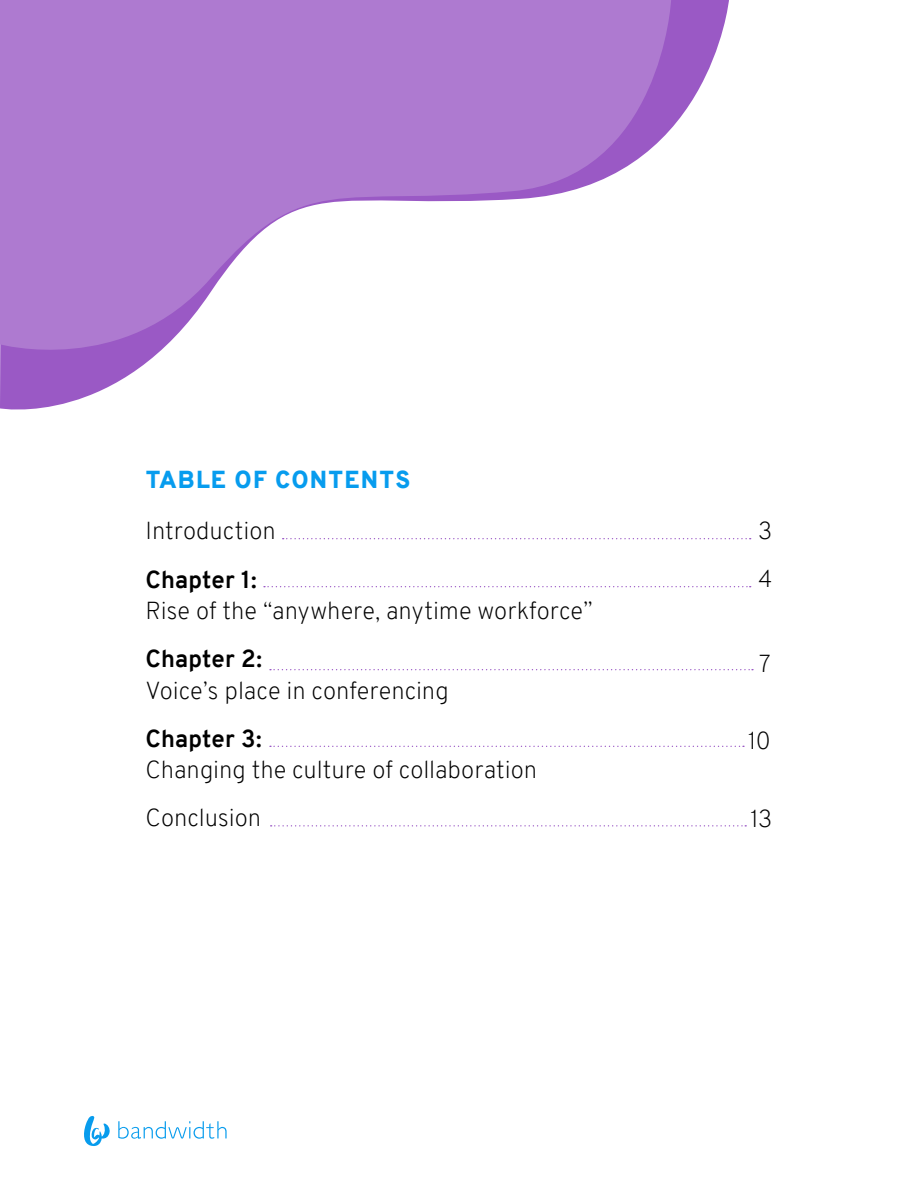
<style>
.page{position:relative;width:918px;height:1188px;background:#fff}
.page>*{position:absolute;margin:0;border:0;box-sizing:border-box;transform-origin:0 0}
.t1{font:200 24px/48.2px "Overpass";color:#000}
.t2{font:700 24px "Overpass";letter-spacing:.005em;color:#000}
.t3{font:900 24px "Overpass";letter-spacing:.05em;color:#079cee}
</style>
<div class="page">
<svg style="left:283px;top:538px;width:468px;height:1px"></svg>
<svg style="left:271px;top:825px;width:475px;height:2px"></svg>
<svg style="left:264px;top:586px;width:487px;height:1px"></svg>
<svg style="left:270px;top:669px;width:483px;height:1px"></svg>
<svg style="left:270px;top:746px;width:474px;height:1px"></svg>
<svg style="left:0;top:0;width:729px;height:410px"></svg>
<svg style="left:0;top:0;width:671px;height:378px;fill:#ae7ad0"></svg>
<svg style="left:118px;top:1121px;width:109px;height:18px"></svg>
<svg style="left:84px;top:1116px;width:26px;height:30px"></svg>
<p class="t3" style="left:146px;top:462px;width:266px">TABLE OF CONTENTS</p>
<p class="t1" style="left:146px;top:507px;width:132px">Introduction</p>
<p class="t2" style="left:146px;top:562px;width:113px">Chapter 1:</p>
<p class="t1" style="left:146px;top:587px;width:449px">Rise of the “anywhere, anytime workforce”</p>
<p class="t2" style="left:146px;top:642px;width:118px">Chapter 2:</p>
<p class="t1" style="left:146px;top:666px;width:305px">Voice’s place in conferencing</p>
<p class="t2" style="left:146px;top:721px;width:118px">Chapter 3:</p>
<p class="t1" style="left:146px;top:746px;width:393px">Changing the culture of collaboration<br>Conclusion</p>
<p class="t1" style="left:758px;top:507px;width:16px">3</p>
<p class="t1" style="left:758px;top:554px;width:16px">4</p>
<p class="t1" style="left:759px;top:640px;width:14px">7</p>
<p class="t1" style="left:748px;top:716px;width:25px">10</p>
<p class="t1" style="left:750px;top:794px;width:24px">13</p>
</div>
